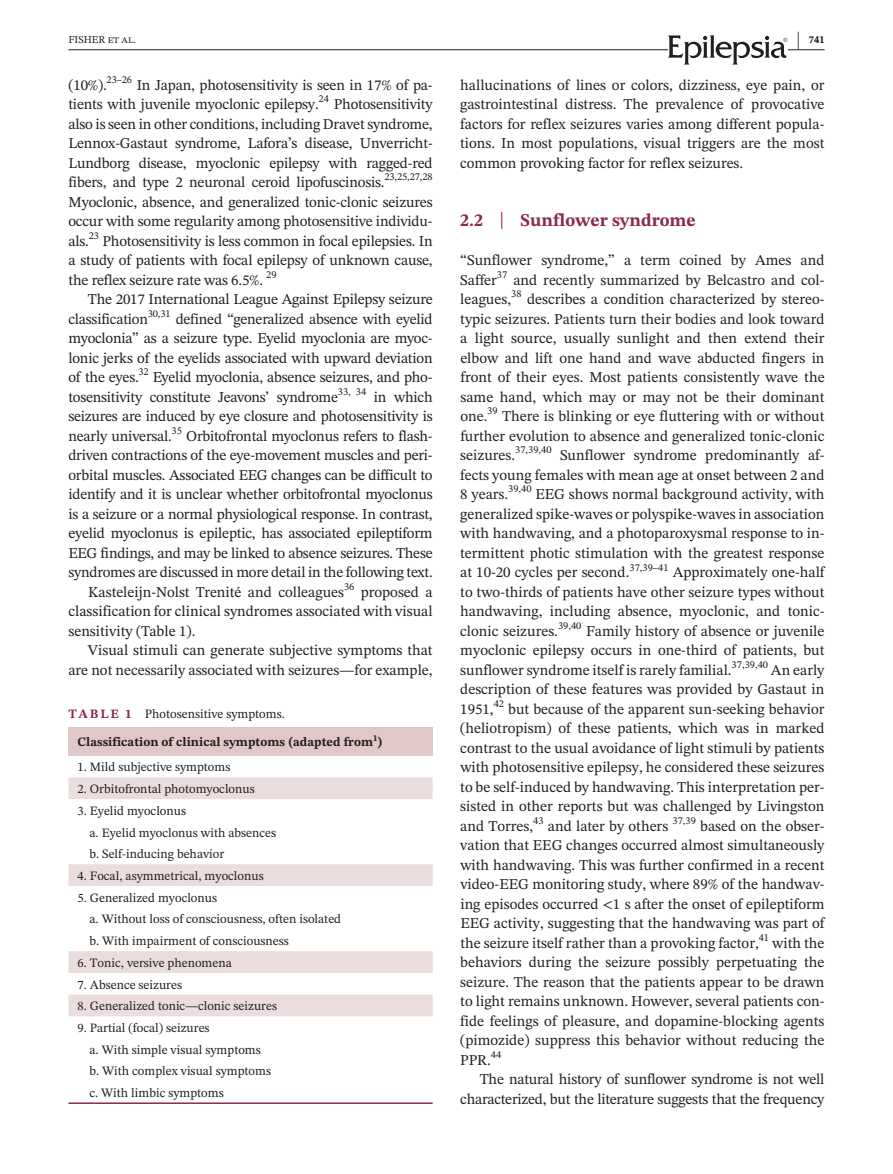
<style>
.page{position:relative;width:893px;height:1174px;background:#fff}
.page>*{position:absolute;margin:0;border:0;box-sizing:border-box;transform-origin:0 0}
.t1{font:700 21px "STIX Two Text";color:#231f20;scale:.42 1}
.t2{font:700 18px "STIX Two Text";color:#8c284e}
.t3{font:15px/19.5px "STIX Two Text";letter-spacing:-.01em;color:#231f20;text-align:justify}
.t4{font:12.75px/21.8px "STIX Two Text";color:#231f20}
.t5{font:700 12.75px "STIX Two Text";color:#231f20}
.t6{font:10.5px "STIX Two Text";color:#231f20}
.t7{font:700 10.5px "STIX Two Text";color:#231f20}
.s1{font-weight:400;font-size:23.7px}
.s2{font-weight:700;color:#8c284e}
</style>
<div class="page">
<hr style="left:68px;top:49px;width:756px;height:1px;background:#231f20">
<svg style="left:668px;top:35px;width:119px;height:30px"></svg>
<div style="left:68px;top:727px;width:365px;height:28px;background:#e0c8c9"></div>
<svg style="left:68px;top:777px;width:365px;height:239px"></svg>
<hr style="left:68px;top:1102px;width:365px;height:2px;background:#8c284e">
<h1 class="t1" style="left:797px;top:24px;width:8px">|</h1>
<p class="t6" style="left:68px;top:32px;width:69px">FISHER et al.</p>
<p class="t7" style="left:809px;top:32px;width:17px">741</p>
<p class="t3" style="left:68px;top:75px;width:40px">(10%).</p>
<p class="t6" style="left:107px;top:72px;width:27px">23–26</p>
<p class="t3" style="left:460px;top:75px;width:366px">hallucinations of lines or colors, dizziness, eye pain, or gastrointestinal distress. The prevalence of provocative factors for reflex seizures varies among different popula&shy;tions. In most populations, visual triggers are the most common provoking factor for reflex seizures.</p>
<p class="t3" style="left:68px;top:75px;width:366px;text-indent:68px">In Japan, photosensitivity is seen in 17% of pa&shy;tients with juvenile myoclonic epilepsy.</p>
<p class="t6" style="left:319px;top:91px;width:12px">24</p>
<p class="t3" style="left:68px;top:94px;width:366px;text-indent:265px">Photosensitivity also is seen in other conditions, including Dravet syndrome, Lennox-Gastaut syndrome, Lafora’s disease, Unverricht-Lundborg disease, myoclonic epilepsy with ragged-red fibers, and type 2 neuronal ceroid lipofuscinosis.</p>
<p class="t6" style="left:384px;top:169px;width:50px">23,25,27,28</p>
<p class="t3" style="left:68px;top:192px;width:366px">Myoclonic, absence, and generalized tonic-clonic seizures occur with some regularity among photosensitive individu&shy;als.</p>
<p class="t2" style="left:460px;top:207px;width:237px">2.2 <span class="s1">|</span> Sunflower syndrome</p>
<p class="t3" style="left:460px;top:250px;width:366px">“Sunflower syndrome,” a term coined by Ames and<br>Saffer</p>
<p class="t6" style="left:89px;top:228px;width:12px">23</p>
<p class="t3" style="left:68px;top:231px;width:366px;text-indent:34px">Photosensitivity is less common in focal epilepsies. In a study of patients with focal epilepsy of unknown cause, the reflex seizure rate was 6.5%.</p>
<p class="t6" style="left:266px;top:267px;width:12px">29</p>
<p class="t3" style="left:68px;top:289px;width:366px;text-indent:19px">The 2017 International League Against Epilepsy seizure classification</p>
<p class="t6" style="left:497px;top:267px;width:12px">37</p>
<p class="t3" style="left:513px;top:270px;width:313px">and recently summarized by Belcastro and col-</p>
<p class="t3" style="left:460px;top:289px;width:52px">leagues,</p>
<p class="t6" style="left:511px;top:286px;width:12px">38</p>
<p class="t3" style="left:460px;top:289px;width:366px;text-indent:67px">describes a condition characterized by stereo&shy;typic seizures. Patients turn their bodies and look toward a light source, usually sunlight and then extend their elbow and lift one hand and wave abducted fingers in front of their eyes. Most patients consistently wave the same hand, which may or may not be their dominant one.</p>
<p class="t6" style="left:148px;top:306px;width:24px">30,31</p>
<p class="t3" style="left:68px;top:309px;width:366px;text-indent:107px">defined “generalized absence with eyelid myoclonia” as a seizure type. Eyelid myoclonia are myoc&shy;lonic jerks of the eyelids associated with upward deviation of the eyes.</p>
<p class="t6" style="left:139px;top:364px;width:12px">32</p>
<p class="t3" style="left:68px;top:367px;width:366px;text-indent:84px">Eyelid myoclonia, absence seizures, and pho&shy;tosensitivity constitute Jeavons’ syndrome</p>
<p class="t6" style="left:338px;top:384px;width:30px">33, 34</p>
<p class="t3" style="left:68px;top:387px;width:366px;text-indent:305px">in which seizures are induced by eye closure and photosensitivity is nearly universal.</p>
<p class="t6" style="left:487px;top:403px;width:12px">39</p>
<p class="t3" style="left:460px;top:406px;width:366px;text-indent:42px">There is blinking or eye fluttering with or without further evolution to absence and generalized tonic-clonic seizures.</p>
<p class="t6" style="left:172px;top:423px;width:12px">35</p>
<p class="t3" style="left:186px;top:426px;width:248px">Orbitofrontal myoclonus refers to flash-</p>
<p class="t3" style="left:68px;top:445px;width:366px">driven contractions of the eye-movement muscles and peri-</p>
<p class="t3" style="left:68px;top:465px;width:366px">orbital muscles. Associated EEG changes can be difficult to</p>
<p class="t3" style="left:68px;top:484px;width:366px">identify and it is unclear whether orbitofrontal myoclonus</p>
<p class="t3" style="left:68px;top:504px;width:366px">is a seizure or a normal physiological response. In contrast,</p>
<p class="t3" style="left:68px;top:523px;width:366px">eyelid myoclonus is epileptic, has associated epileptiform</p>
<p class="t3" style="left:68px;top:543px;width:366px">EEG findings, and may be linked to absence seizures. These</p>
<p class="t3" style="left:68px;top:562px;width:366px">syndromes are discussed in more detail in the following text.</p>
<p class="t3" style="left:88px;top:582px;width:258px">Kasteleijn-Nolst Trenité and colleagues</p>
<p class="t6" style="left:344px;top:579px;width:12px">36</p>
<p class="t6" style="left:515px;top:442px;width:38px">37,39,40</p>
<p class="t3" style="left:460px;top:445px;width:366px;text-indent:100px">Sunflower syndrome predominantly af&shy;fects young females with mean age at onset between 2 and 8 years.</p>
<p class="t6" style="left:508px;top:481px;width:25px">39,40</p>
<p class="t3" style="left:460px;top:484px;width:366px;text-indent:75px">EEG shows normal background activity, with generalized spike-waves or polyspike-waves in association with handwaving, and a photoparoxysmal response to in&shy;termittent photic stimulation with the greatest response at 10-20 cycles per second.</p>
<p class="t6" style="left:629px;top:559px;width:41px">37,39–41</p>
<p class="t3" style="left:460px;top:562px;width:366px;text-indent:212px">Approximately one-half to two-thirds of patients have other seizure types without handwaving, including absence, myoclonic, and tonic&shy;clonic seizures.</p>
<p class="t3" style="left:68px;top:582px;width:366px;text-indent:292px">proposed a classification for clinical syndromes associated with visual sensitivity (Table 1).</p>
<p class="t3" style="left:68px;top:640px;width:366px;text-align:right">Visual stimuli can generate subjective symptoms that are not necessarily associated with seizures—for example,</p>
<p class="t6" style="left:558px;top:618px;width:25px">39,40</p>
<p class="t3" style="left:460px;top:621px;width:366px;text-indent:126px">Family history of absence or juvenile myoclonic epilepsy occurs in one-third of patients, but sunflower syndrome itself is rarely familial.</p>
<p class="t6" style="left:732px;top:657px;width:38px">37,39,40</p>
<p class="t3" style="left:460px;top:660px;width:366px;text-indent:311px">An early description of these features was provided by Gastaut in 1951,</p>
<p class="t6" style="left:494px;top:696px;width:12px">42</p>
<p class="t3" style="left:460px;top:699px;width:366px;text-indent:48px">but because of the apparent sun-seeking behavior (heliotropism) of these patients, which was in marked contrast to the usual avoidance of light stimuli by patients with photosensitive epilepsy, he considered these seizures to be self-induced by handwaving. This interpretation per&shy;sisted in other reports but was challenged by Livingston and Torres,</p>
<p class="t4" style="left:68px;top:702px;width:218px"><span class="s2">TABLE 1</span> Photosensitive symptoms.</p>
<p class="t5" style="left:77px;top:733px;width:307px">Classification of clinical symptoms (adapted from<sup>1</sup>)</p>
<p class="t4" style="left:77px;top:756px;width:154px">1. Mild subjective symptoms</p>
<p class="t4" style="left:77px;top:778px;width:179px">2. Orbitofrontal photomyoclonus</p>
<p class="t4" style="left:89px;top:799px;width:188px;text-indent:-12px">3. Eyelid myoclonus<br>a. Eyelid myoclonus with absences b. Self-inducing behavior</p>
<p class="t4" style="left:77px;top:864px;width:188px">4. Focal, asymmetrical, myoclonus</p>
<p class="t4" style="left:89px;top:886px;width:253px;text-indent:-12px">5. Generalized myoclonus<br>a. Without loss of consciousness, often isolated b. With impairment of consciousness</p>
<p class="t4" style="left:77px;top:951px;width:156px">6. Tonic, versive phenomena</p>
<p class="t4" style="left:77px;top:973px;width:106px">7. Absence seizures</p>
<p class="t4" style="left:77px;top:995px;width:201px">8. Generalized tonic—clonic seizures</p>
<p class="t4" style="left:89px;top:1016px;width:183px;text-indent:-12px">9. Partial (focal) seizures<br>a. With simple visual symptoms b. With complex visual symptoms c. With limbic symptoms</p>
<p class="t6" style="left:533px;top:813px;width:12px">43</p>
<p class="t3" style="left:548px;top:816px;width:122px">and later by others</p>
<p class="t6" style="left:672px;top:813px;width:25px">37,39</p>
<p class="t3" style="left:460px;top:816px;width:366px;text-indent:240px">based on the obser&shy;vation that EEG changes occurred almost simultaneously with handwaving. This was further confirmed in a recent video-EEG monitoring study, where 89% of the handwav&shy;ing episodes occurred &lt;1 s after the onset of epileptiform EEG activity, suggesting that the handwaving was part of the seizure itself rather than a provoking factor,</p>
<p class="t6" style="left:759px;top:930px;width:12px">41</p>
<p class="t3" style="left:460px;top:933px;width:366px;text-indent:312px">with the behaviors during the seizure possibly perpetuating the seizure. The reason that the patients appear to be drawn to light remains unknown. However, several patients con&shy;fide feelings of pleasure, and dopamine-blocking agents (pimozide) suppress this behavior without reducing the PPR.</p>
<p class="t6" style="left:491px;top:1047px;width:12px">44</p>
<p class="t3" style="left:460px;top:1069px;width:366px;text-align:right">The natural history of sunflower syndrome is not well characterized, but the literature suggests that the frequency</p>
</div>
